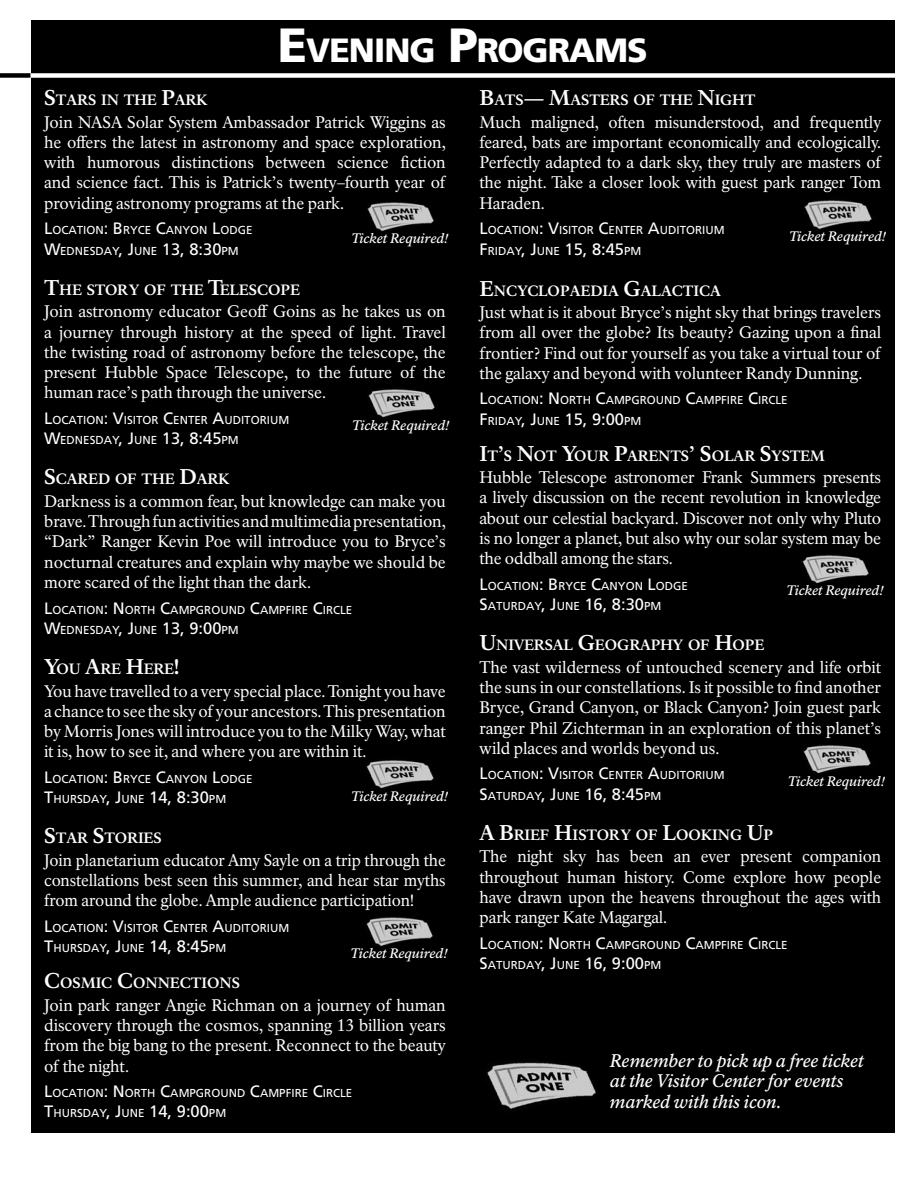
<style>
.page{position:relative;width:918px;height:1188px;background:#fff}
.page>*{position:absolute;margin:0;border:0;box-sizing:border-box;transform-origin:0 0}
.t1{font:900 33.6px "Frutiger LT Std";letter-spacing:-.03em;color:#fff}
.t2{font:italic 18px/20.2px "NPS Rawlinson OT Med";letter-spacing:-.005em;color:#fff}
.t3{font:16.5px/20.2px "NPS Rawlinson OT";letter-spacing:-.01em;color:#fff;text-align:justify}
.t4{font:16.5px/20.2px "NPS Rawlinson OT";letter-spacing:-.01em;color:#fff;text-align:justify;scale:.96 1}
.t5{font:16.5px/20.2px "NPS Rawlinson OT";letter-spacing:-.01em;color:#fff;text-align:justify;scale:.95 1}
.t6{font:16.5px "Frutiger LT Std";color:#fff}
.t7{font:700 14.7px "NPS Rawlinson OT";letter-spacing:-.005em;color:#fff}
.t8{font:italic 13.5px "NPS Rawlinson OT Med";letter-spacing:-.01em;color:#fff}
.t9{font:11.55px/20.2px "Frutiger LT Std";color:#fff}
.s1{font-size:48px}
.s2{font-size:21px}
.s3{font-size:16.5px}
.s4{font-size:11.55px}
</style>
<div class="page">
<div style="left:31px;top:20px;width:864px;height:1113px;background:#000"></div>
<div style="left:0;top:73px;width:31px;height:5px;background:#000"></div>
<div style="left:31px;top:73px;width:876px;height:5px;background:#fff"></div>
<img style="left:487px;top:1062px;width:109px;height:47px">
<img style="left:367px;top:202px;width:67px;height:30px">
<img style="left:368px;top:389px;width:67px;height:29px">
<img style="left:366px;top:760px;width:68px;height:29px">
<img style="left:366px;top:917px;width:67px;height:30px">
<img style="left:803px;top:745px;width:68px;height:29px">
<img style="left:802px;top:555px;width:67px;height:29px">
<img style="left:804px;top:200px;width:68px;height:30px">
<h1 class="t1" style="left:278px;top:30px;width:371px"><span class="s1">E</span>VENING <span class="s1">P</span>ROGRAMS</h1>
<p class="t7" style="left:44px;top:91px;width:164px"><span class="s2">S</span>TARS IN THE <span class="s2">P</span>ARK</p>
<p class="t3" style="left:44px;top:112px;width:403px">Join NASA Solar System Ambassador Patrick Wiggins as he offers the latest in astronomy and space exploration, with humorous distinctions between science fiction and science fact. This is Patrick’s twenty–fourth year of providing astronomy programs at the park.</p>
<p class="t9" style="left:44px;top:220px;width:210px"><span class="s3">L</span>OCATION<span class="s3">: B</span>RYCE <span class="s3">C</span>ANYON <span class="s3">L</span>ODGE<br><span class="s3">W</span>EDNESDAY<span class="s3">, J</span>UNE <span class="s3">13, 8:30</span>PM</p>
<p class="t7" style="left:44px;top:281px;width:257px"><span class="s2">T</span>HE STORY OF THE <span class="s2">T</span>ELESCOPE</p>
<p class="t3" style="left:44px;top:302px;width:403px">Join astronomy educator Geoff Goins as he takes us on a journey through history at the speed of light. Travel the twisting road of astronomy before the telescope, the present Hubble Space Telescope, to the future of the human race’s path through the universe.</p>
<p class="t9" style="left:44px;top:410px;width:247px"><span class="s3">L</span>OCATION<span class="s3">: V</span>ISITOR <span class="s3">C</span>ENTER <span class="s3">A</span>UDITORIUM<br><span class="s3">W</span>EDNESDAY<span class="s3">, J</span>UNE <span class="s3">13, 8:45</span>PM</p>
<p class="t7" style="left:44px;top:470px;width:186px"><span class="s2">S</span>CARED OF THE <span class="s2">D</span>ARK</p>
<p class="t3" style="left:44px;top:491px;width:403px">Darkness is a common fear, but knowledge can make you brave. Through fun activities and multimedia presentation, “Dark” Ranger Kevin Poe will introduce you to Bryce’s nocturnal creatures and explain why maybe we should be more scared of the light than the dark.</p>
<p class="t9" style="left:44px;top:599px;width:310px"><span class="s3">L</span>OCATION<span class="s3">: N</span> ORTH <span class="s3">C</span>AMPGROUND <span class="s3">C</span>AMPFIRE <span class="s3">C</span>IRCLE<br><span class="s3">W</span>EDNESDAY<span class="s3">, J</span>UNE <span class="s3">13, 9:00</span>PM</p>
<p class="t7" style="left:44px;top:660px;width:137px"><span class="s2">Y</span>OU <span class="s2">A</span>RE <span class="s2">H</span>ERE<span class="s2">!</span></p>
<p class="t3" style="left:44px;top:681px;width:403px">You have travelled to a very special place. Tonight you have a chance to see the sky of your ancestors. This presentation by Morris Jones will introduce you to the Milky Way, what it is, how to see it, and where you are within it.</p>
<p class="t9" style="left:44px;top:769px;width:210px"><span class="s3">L</span>OCATION<span class="s3">: B</span>RYCE <span class="s3">C</span>ANYON <span class="s3">L</span>ODGE<br><span class="s3">T</span>HURSDAY<span class="s3">, J</span>UNE <span class="s3">14, 8:30</span>PM</p>
<p class="t7" style="left:44px;top:829px;width:119px"><span class="s2">S</span>TAR <span class="s2">S</span>TORIES</p>
<p class="t5" style="left:44px;top:850px;width:424px">Join planetarium educator Amy Sayle on a trip through the constellations best seen this summer, and hear star myths from around the globe. Ample audience participation!</p>
<p class="t9" style="left:44px;top:918px;width:247px"><span class="s3">L</span>OCATION<span class="s3">: V</span>ISITOR <span class="s3">C</span>ENTER <span class="s3">A</span>UDITORIUM<br><span class="s3">T</span>HURSDAY<span class="s3">, J</span>UNE <span class="s3">14, 8:45</span>PM</p>
<p class="t7" style="left:44px;top:974px;width:197px"><span class="s2">C</span>OSMIC <span class="s2">C</span>ONNECTIONS</p>
<p class="t3" style="left:44px;top:995px;width:403px">Join park ranger Angie Richman on a journey of human discovery through the cosmos, spanning 13 billion years from the big bang to the present. Reconnect to the beauty of the night.</p>
<p class="t9" style="left:44px;top:1083px;width:310px"><span class="s3">L</span>OCATION<span class="s3">: N</span> ORTH <span class="s3">C</span>AMPGROUND <span class="s3">C</span>AMPFIRE <span class="s3">C</span>IRCLE<br><span class="s3">T</span>HURSDAY<span class="s3">, J</span>UNE <span class="s3">14, 9:00</span>PM</p>
<p class="t8" style="left:351px;top:231px;width:99px">Ticket Required!</p>
<p class="t8" style="left:352px;top:417px;width:99px">Ticket Required!</p>
<p class="t8" style="left:351px;top:788px;width:99px">Ticket Required!</p>
<p class="t8" style="left:351px;top:946px;width:99px">Ticket Required!</p>
<p class="t7" style="left:480px;top:91px;width:277px"><span class="s2">B</span>ATS<span class="s2">— M</span>ASTERS OF THE <span class="s2">N</span>IGHT</p>
<p class="t4" style="left:480px;top:112px;width:420px">Much maligned, often misunderstood, and frequently feared, bats are important economically and ecologically.<br>Perfectly adapted to a dark sky, they truly are masters of the night. Take a closer look with guest park ranger Tom Haraden.</p>
<p class="t9" style="left:480px;top:220px;width:247px"><span class="s3">L</span>OCATION<span class="s3">: V</span>ISITOR <span class="s3">C</span>ENTER <span class="s3">A</span>UDITORIUM</p>
<p class="t6" style="left:480px;top:240px;width:163px">F<span class="s4">RIDAY</span>, J<span class="s4">UNE</span> 15, 8:45<span class="s4">PM</span></p>
<p class="t7" style="left:480px;top:282px;width:173px"><span class="s2">E</span>NCYCLOPAEDIA <span class="s2">G</span>ALA</p>
<p class="t7" style="left:672px;top:282px;width:50px">CTICA</p>
<p class="t3" style="left:480px;top:302px;width:403px">Just what is it about Bryce’s night sky that brings travelers from all over the globe? Its beauty? Gazing upon a final frontier? Find out for yourself as you take a virtual tour of the galaxy and beyond with volunteer Randy Dunning.</p>
<p class="t9" style="left:480px;top:390px;width:310px"><span class="s3">L</span>OCATION<span class="s3">: N</span> ORTH <span class="s3">C</span>AMPGROUND <span class="s3">C</span>AMPFIRE <span class="s3">C</span>IRCLE</p>
<p class="t6" style="left:480px;top:409px;width:163px">F<span class="s4">RIDAY</span>, J<span class="s4">UNE</span> 15, 9:00<span class="s4">PM</span></p>
<p class="t7" style="left:480px;top:447px;width:347px"><span class="s2">I</span>T<span class="s2">’</span>S <span class="s2">N</span>OT <span class="s2">Y</span>OUR <span class="s2">P</span>ARENTS<span class="s2">’ S</span>OLAR <span class="s2">S</span>YSTEM</p>
<p class="t3" style="left:480px;top:468px;width:403px">Hubble Telescope astronomer Frank Summers presents a lively discussion on the recent revolution in knowledge about our celestial backyard. Discover not only why Pluto is no longer a planet, but also why our solar system may be the oddball among the stars.</p>
<p class="t9" style="left:480px;top:576px;width:210px"><span class="s3">L</span>OCATION<span class="s3">: B</span>RYCE <span class="s3">C</span>ANYON <span class="s3">L</span>ODGE<br><span class="s3">S</span>ATURDAY<span class="s3">, J</span>UNE <span class="s3">16, 8:30</span>PM</p>
<p class="t7" style="left:480px;top:636px;width:287px"><span class="s2">U</span>NIVERSAL <span class="s2">G</span>EOGRAPHY OF <span class="s2">H</span>OPE</p>
<p class="t3" style="left:480px;top:657px;width:403px">The vast wilderness of untouched scenery and life orbit the suns in our constellations. Is it possible to find another Bryce, Grand Canyon, or Black Canyon? Join guest park ranger Phil Zichterman in an exploration of this planet’s wild places and worlds beyond us.</p>
<p class="t9" style="left:480px;top:765px;width:247px"><span class="s3">L</span>OCATION<span class="s3">: V</span>ISITOR <span class="s3">C</span>ENTER <span class="s3">A</span>UDITORIUM<br><span class="s3">S</span>ATURDAY<span class="s3">, J</span>UNE <span class="s3">16, 8:45</span>PM</p>
<p class="t7" style="left:480px;top:826px;width:294px"><span class="s2">A B</span>RIEF <span class="s2">H</span>ISTORY OF <span class="s2">L</span>OOKING <span class="s2">U</span>P</p>
<p class="t4" style="left:480px;top:847px;width:420px">The night sky has been an ever present companion throughout human history. Come explore how people have drawn upon the heavens throughout the ages with park ranger Kate Magargal.</p>
<p class="t9" style="left:480px;top:935px;width:310px"><span class="s3">L</span>OCATION<span class="s3">: N</span> ORTH <span class="s3">C</span>AMPGROUND <span class="s3">C</span>AMPFIRE <span class="s3">C</span>IRCLE<br><span class="s3">S</span>ATURDAY<span class="s3">, J</span>UNE <span class="s3">16, 9:00</span>PM</p>
<p class="t8" style="left:789px;top:229px;width:99px">Ticket Required!</p>
<p class="t8" style="left:787px;top:583px;width:99px">Ticket Required!</p>
<p class="t8" style="left:788px;top:773px;width:99px">Ticket Required!</p>
<p class="t2" style="left:610px;top:1051px;width:255px">Remember to pick up a free ticket at the Visitor Center for events marked with this icon.</p>
</div>
